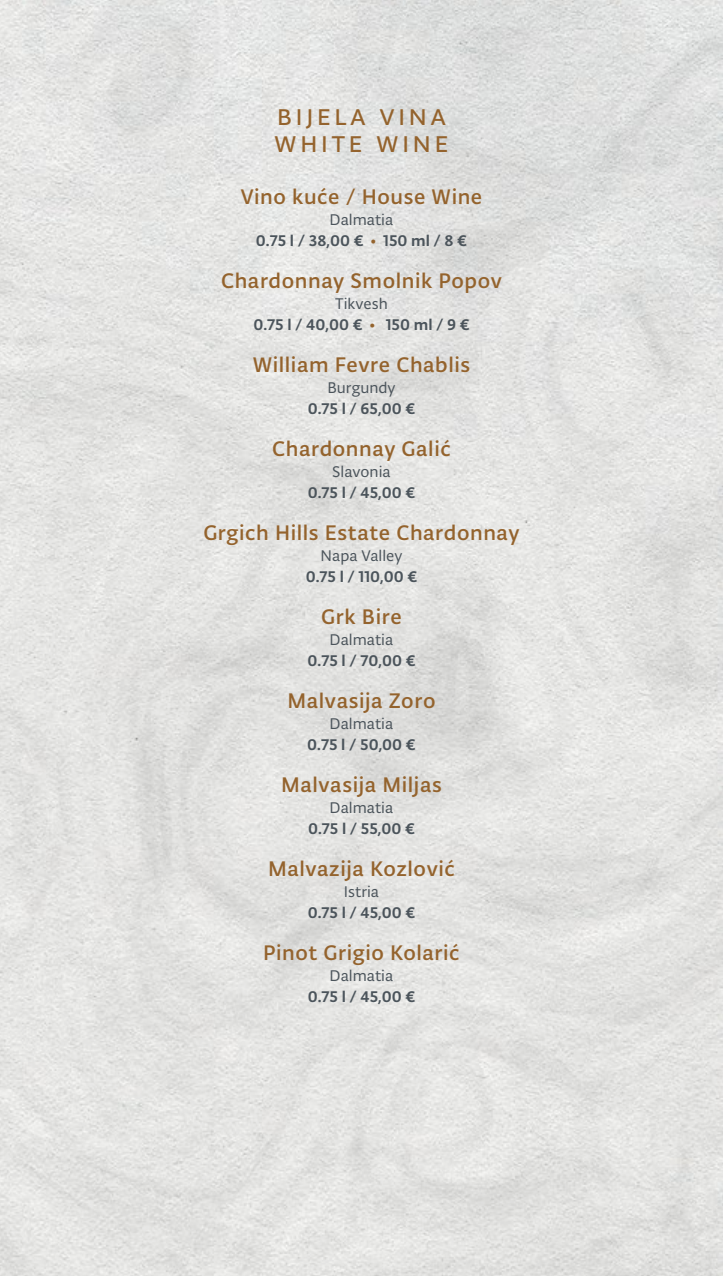
<style>
.page{position:relative;width:723px;height:1276px;background:#fff}
.page>*{position:absolute;margin:0;border:0;box-sizing:border-box;transform-origin:0 0}
.t1{font:31.5px/27px "Typonine Sans Pro Normal";letter-spacing:.1em;color:#94632d}
.t2{font:22.5px "Typonine Sans Pro Text";letter-spacing:.025em;color:#94632d}
.t3{font:500 16.5px "Typonine Sans Pro";color:#4b545b}
.t4{font:16.5px "Typonine Sans Pro Normal";color:#4b545b}
.s1{color:#94632d}
</style>
<div class="page">
<img style="left:0;top:0;width:723px;height:1276px">
<h1 class="t1" style="left:274px;top:101px;width:176px">bijela vina white wine</h1>
<p class="t2" style="left:241px;top:183px;width:243px">Vino kuće / House Wine</p>
<p class="t4" style="left:330px;top:210px;width:65px">Dalmatia</p>
<p class="t3" style="left:256px;top:230px;width:213px">0.75 l / 38,00 € <span class="s1">•</span> 150 ml / 8 €</p>
<p class="t2" style="left:221px;top:267px;width:282px">Chardonnay Smolnik Popov</p>
<p class="t4" style="left:335px;top:294px;width:54px">Tikvesh</p>
<p class="t3" style="left:253px;top:314px;width:218px">0.75 l / 40,00 € <span class="s1">•</span> 150 ml / 9 €</p>
<p class="t2" style="left:253px;top:351px;width:219px">William Fevre Chablis</p>
<p class="t4" style="left:327px;top:378px;width:70px">Burgundy</p>
<p class="t3" style="left:308px;top:398px;width:109px">0.75 l / 65,00 €</p>
<p class="t2" style="left:272px;top:435px;width:180px">Chardonnay Galić</p>
<p class="t4" style="left:332px;top:462px;width:60px">Slavonia</p>
<p class="t3" style="left:308px;top:482px;width:109px">0.75 l / 45,00 €</p>
<p class="t2" style="left:203px;top:519px;width:318px">Grgich Hills Estate Chardonnay</p>
<p class="t4" style="left:320px;top:546px;width:83px">Napa Valley</p>
<p class="t3" style="left:306px;top:566px;width:113px">0.75 l / 110,00 €</p>
<p class="t2" style="left:321px;top:603px;width:82px">Grk Bire</p>
<p class="t4" style="left:330px;top:630px;width:65px">Dalmatia</p>
<p class="t3" style="left:307px;top:650px;width:109px">0.75 l / 70,00 €</p>
<p class="t2" style="left:287px;top:687px;width:149px">Malvasija Zoro</p>
<p class="t4" style="left:330px;top:714px;width:65px">Dalmatia</p>
<p class="t3" style="left:307px;top:734px;width:110px">0.75 l / 50,00 €</p>
<p class="t2" style="left:281px;top:771px;width:162px">Malvasija Miljas</p>
<p class="t4" style="left:330px;top:798px;width:65px">Dalmatia</p>
<p class="t3" style="left:308px;top:818px;width:108px">0.75 l / 55,00 €</p>
<p class="t2" style="left:268px;top:855px;width:188px">Malvazija Kozlović</p>
<p class="t4" style="left:344px;top:882px;width:37px">Istria</p>
<p class="t3" style="left:308px;top:902px;width:109px">0.75 l / 45,00 €</p>
<p class="t2" style="left:263px;top:939px;width:198px">Pinot Grigio Kolarić</p>
<p class="t4" style="left:330px;top:966px;width:65px">Dalmatia</p>
<p class="t3" style="left:308px;top:986px;width:109px">0.75 l / 45,00 €</p>
</div>
